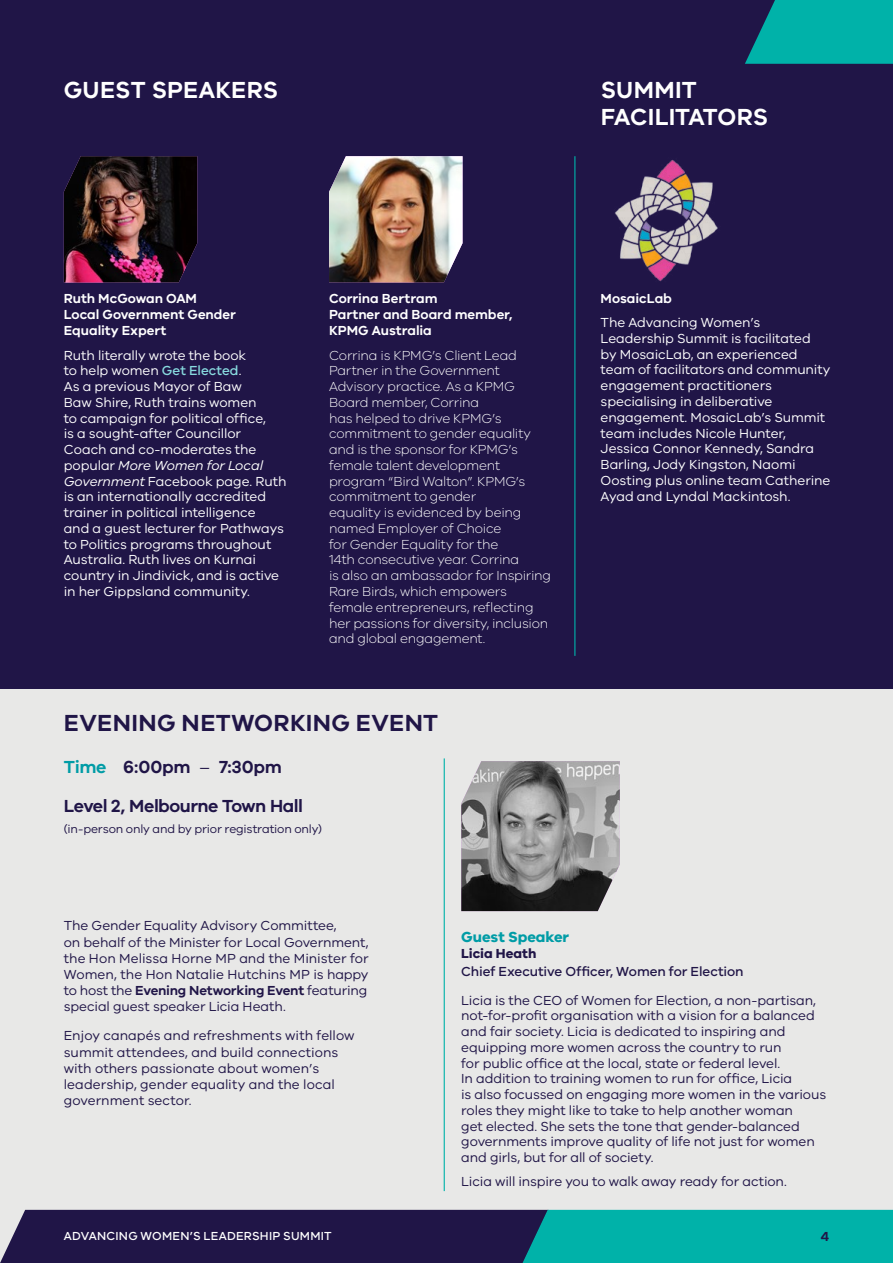
<style>
.page{position:relative;width:893px;height:1263px;background:#e8e8e7}
.page>*{position:absolute;margin:0;border:0;box-sizing:border-box;transform-origin:0 0}
.t1{font:600 24px/27px "VIC";color:#fff}
.t2{font:600 24px "VIC";letter-spacing:.015em;color:#201547}
.t3{font:600 18px/38.5px "VIC";letter-spacing:-.025em;color:#201547}
.t4{font:700 15px "VIC";letter-spacing:-.005em;color:#009ca6}
.t5{font:13.5px/15.8px "VIC";letter-spacing:-.005em;color:#201547}
.t6{font:13.5px/15.8px "VIC";letter-spacing:-.01em;color:#fff}
.t7{font:300 13.5px/15.8px "VIC";letter-spacing:-.015em;color:#fff}
.t8{font:600 13.5px/16.2px "VIC";letter-spacing:-.005em;color:#fff}
.t9{font:500 13.5px "VIC";letter-spacing:-.005em;color:#201547}
.t10{font:700 13.5px "VIC";letter-spacing:-.005em;color:#201547}
.t11{font:600 13.5px "VIC";color:#201547}
.t12{font:12px "VIC";letter-spacing:-.015em;color:#201547}
.t13{font:500 12px "VIC";letter-spacing:.02em;color:#fff}
.s1{font-weight:500;color:#88dbdf}
.s2{font-style:italic}
.s3{color:#009ca6}
.s4{font-weight:400}
.s5{font-weight:600}
</style>
<div class="page">
<div style="left:0;top:0;width:893px;height:689px;background:#201547"></div>
<svg style="left:745px;top:0;width:148px;height:64px;background:#03a19e"></svg>
<hr style="left:444px;top:758px;width:1px;height:433px;background:#00b2a9">
<img style="left:461px;top:761px;width:159px;height:150px">
<img style="left:64px;top:156px;width:133px;height:126px">
<img style="left:329px;top:156px;width:134px;height:126px">
<img style="left:615px;top:160px;width:103px;height:122px">
<hr style="left:574px;top:156px;width:1px;height:500px;background:#00b2a9">
<svg style="left:0;top:1210px;width:893px;height:53px;background:#155670"></svg>
<h1 class="t1" style="left:64px;top:76px;width:216px">GUEST SPEAKERS</h1>
<h1 class="t1" style="left:601px;top:76px;width:169px">SUMMIT<br>FACILITATORS</h1>
<p class="t8" style="left:64px;top:290px;width:174px">Ruth McGowan OAM<br>Local Government Gender<br>Equality Expert</p>
<p class="t6" style="left:64px;top:347px;width:224px">Ruth literally wrote the book<br>to help women <span class="s1">Get Elected</span>.<br>As a previous Mayor of Baw<br>Baw Shire, Ruth trains women<br>to campaign for political office,<br>is a sought-after Councillor<br>Coach and co‑moderates the popular <span class="s2">More Women for Local<br>Government</span> Facebook page. Ruth is an internationally accredited trainer in political intelligence<br>and a guest lecturer for Pathways to Politics programs throughout<br>Australia. Ruth lives on Kurnai country in Jindivick, and is active in her Gippsland community.</p>
<p class="t8" style="left:329px;top:290px;width:185px">Corrina Bertram<br>Partner and Board member,<br>KPMG Australia</p>
<p class="t7" style="left:329px;top:347px;width:224px">Corrina is KPMG’s Client Lead<br>Partner in the Government<br>Advisory practice. As a KPMG<br>Board member, Corrina<br>has helped to drive KPMG’s commitment to gender equality and is the sponsor for KPMG’s female talent development program “Bird Walton”. KPMG’s commitment to gender<br>equality is evidenced by being named Employer of Choice<br>for Gender Equality for the<br>14th consecutive year. Corrina<br>is also an ambassador for Inspiring<br>Rare Birds, which empowers female entrepreneurs, reflecting her passions for diversity, inclusion and global engagement.</p>
<h1 class="t2" style="left:64px;top:708px;width:376px">EVENING NETWORKING EVENT</h1>
<h2 class="t3" style="left:64px;top:747px;width:241px"><span class="s3">Time</span> 6:00pm <span class="s4">–</span> 7:30pm<br>Level 2, Melbourne Town Hall</h2>
<p class="t12" style="left:64px;top:822px;width:260px">(in‑person only and by prior registration only)</p>
<p class="t8" style="left:601px;top:290px;width:73px">MosaicLab</p>
<p class="t6" style="left:601px;top:314px;width:231px">The Advancing Women’s<br>Leadership Summit is facilitated<br>by MosaicLab, an experienced team of facilitators and community engagement practitioners specialising in deliberative engagement. MosaicLab’s Summit team includes Nicole Hunter,<br>Jessica Connor Kennedy, Sandra<br>Barling, Jody Kingston, Naomi<br>Oosting plus online team Catherine<br>Ayad and Lyndal Mackintosh.</p>
<p class="t5" style="left:64px;top:917px;width:306px;line-height:16.2px">The Gender Equality Advisory Committee,<br>on behalf of the Minister for Local Government, the Hon Melissa Horne MP and the Minister for Women, the Hon Natalie Hutchins MP is happy to host the <span class="s5">Evening Networking Event</span> featuring special guest speaker Licia Heath.</p>
<p class="t5" style="left:64px;top:1027px;width:292px;line-height:16.2px">Enjoy canapés and refreshments with fellow summit attendees, and build connections with others passionate about women’s leadership, gender equality and the local government sector.</p>
<p class="t4" style="left:461px;top:927px;width:109px">Guest Speaker</p>
<p class="t10" style="left:461px;top:945px;width:77px">Licia Heath</p>
<p class="t9" style="left:461px;top:963px;width:284px">Chief Executive Officer, Women for Election</p>
<p class="t5" style="left:461px;top:992px;width:366px">Licia is the CEO of Women for Election, a non-partisan, not-for-profit organisation with a vision for a balanced and fair society. Licia is dedicated to inspiring and equipping more women across the country to run<br>for public office at the local, state or federal level.<br>In addition to training women to run for office, Licia<br>is also focussed on engaging more women in the various roles they might like to take to help another woman<br>get elected. She sets the tone that gender-balanced governments improve quality of life not just for women and girls, but for all of society.</p>
<p class="t5" style="left:461px;top:1173px;width:327px">Licia will inspire you to walk away ready for action.</p>
<p class="t13" style="left:64px;top:1229px;width:269px">ADVANCING WOMEN’S LEADERSHIP SUMMIT</p>
<p class="t11" style="left:821px;top:1228px;width:10px">4</p>
</div>
